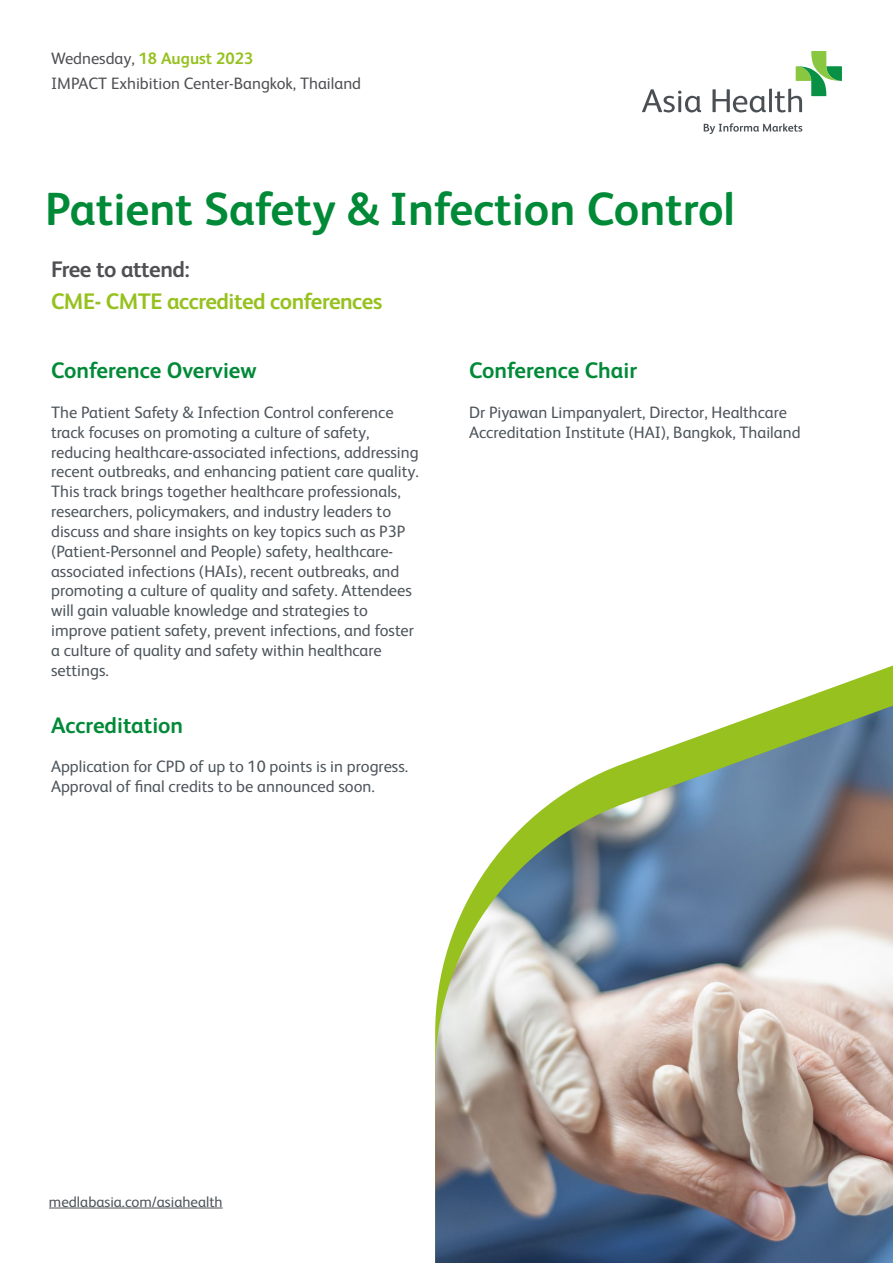
<style>
.page{position:relative;width:893px;height:1263px;background:#fff}
.page>*{position:absolute;margin:0;border:0;box-sizing:border-box;transform-origin:0 0}
.t1{font:700 46.5px "FS Albert";color:#008a38}
.t2{font:700 22.5px "FS Albert";color:#008a38}
.t3{font:700 22.5px "FS Albert";letter-spacing:-.02em;color:#96c11e}
.t4{font:700 22.5px "FS Albert";letter-spacing:-.02em;color:#504f53}
.t5{font:16.5px/19.8px "FS Albert";color:#4d555b}
.t6{font:16.5px/25.5px "FS Albert";color:#504f53}
.t7{font:15px "FS Albert";color:#4d555b}
.s1{font-weight:700;color:#96c11e}
</style>
<div class="page">
<svg style="left:790px;top:665px;width:103px;height:38px"></svg>
<img style="left:435px;top:706px;width:458px;height:557px">
<svg style="left:642px;top:89px;width:59px;height:23px"></svg>
<svg style="left:712px;top:51px;width:130px;height:61px"></svg>
<svg style="left:704px;top:123px;width:98px;height:11px"></svg>
<hr style="left:49px;top:1207px;width:174px;height:1px;background:#4d555b">
<p class="t6" style="left:51px;top:45px;width:312px">Wednesday, <span class="s1">18 August 2023<br></span>IMPACT Exhibition Center-Bangkok, Thailand</p>
<h1 class="t1" style="left:45px;top:182px;width:691px">Patient Safety &amp; Infection Control</h1>
<h2 class="t4" style="left:51px;top:256px;width:140px">Free to attend:</h2>
<h2 class="t3" style="left:51px;top:288px;width:333px">CME- CMTE accredited conferences</h2>
<h2 class="t2" style="left:51px;top:358px;width:207px">Conference Overview</h2>
<p class="t5" style="left:51px;top:402px;width:369px">The Patient Safety &amp; Infection Control conference track focuses on promoting a culture of safety, reducing healthcare-associated infections, addressing recent outbreaks, and enhancing patient care quality.<br>This track brings together healthcare professionals, researchers, policymakers, and industry leaders to discuss and share insights on key topics such as P3P (Patient-Personnel and People) safety, healthcare&shy;associated infections (HAIs), recent outbreaks, and promoting a culture of quality and safety. Attendees will gain valuable knowledge and strategies to improve patient safety, prevent infections, and foster a culture of quality and safety within healthcare settings.</p>
<h2 class="t2" style="left:51px;top:712px;width:134px">Accreditation</h2>
<p class="t5" style="left:51px;top:757px;width:359px">Application for CPD of up to 10 points is in progress.<br>Approval of final credits to be announced soon.</p>
<h2 class="t2" style="left:469px;top:358px;width:170px">Conference Chair</h2>
<p class="t5" style="left:469px;top:402px;width:333px">Dr Piyawan Limpanyalert, Director, Healthcare<br>Accreditation Institute (HAI), Bangkok, Thailand</p>
<p class="t7" style="left:49px;top:1191px;width:175px">medlabasia.com/asiahealth</p>
</div>
